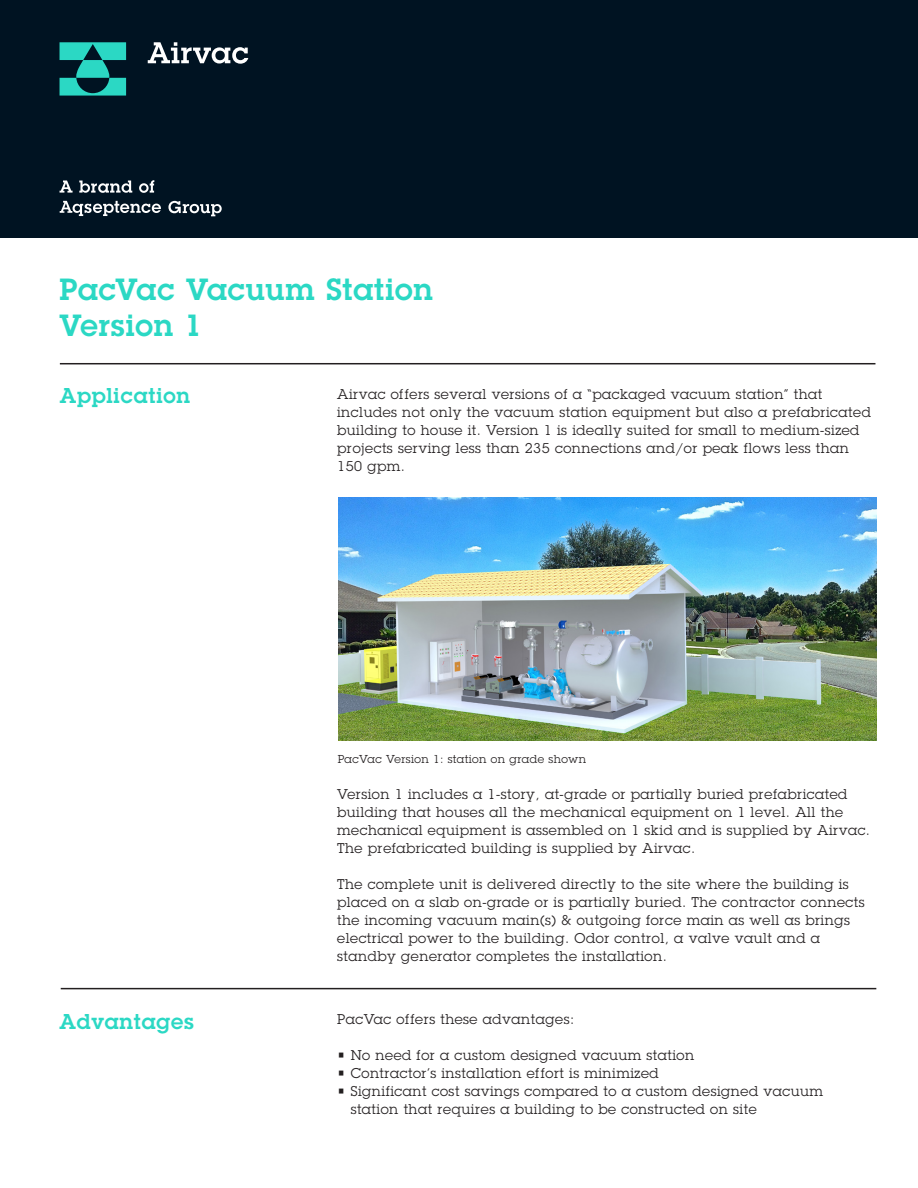
<style>
.page{position:relative;width:918px;height:1188px;background:#fff}
.page>*{position:absolute;margin:0;border:0;box-sizing:border-box;transform-origin:0 0}
.t1{font:600 30px/36px "Lubalin Graph Std";letter-spacing:.025em;color:#2bd8c4}
.t2{font:600 21px "Lubalin Graph Std";letter-spacing:.04em;color:#2bd8c4}
.t3{font:13.8px/18px "Lubalin Graph Std";letter-spacing:.04em;color:#231f20}
.t4{font:11.25px "Lubalin Graph Std";letter-spacing:.04em;color:#231f20}
</style>
<div class="page">
<div style="left:0;top:0;width:918px;height:238px;background:#001322"></div>
<svg style="left:148px;top:42px;width:100px;height:22px"></svg>
<svg style="left:60px;top:42px;width:66px;height:54px"></svg>
<svg style="left:60px;top:181px;width:13px;height:12px"></svg>
<svg style="left:79px;top:181px;width:53px;height:12px"></svg>
<svg style="left:139px;top:180px;width:15px;height:13px"></svg>
<svg style="left:60px;top:201px;width:101px;height:15px"></svg>
<svg style="left:168px;top:201px;width:54px;height:15px"></svg>
<hr style="left:60px;top:363px;width:815px;height:1px;background:#231f20">
<img style="left:338px;top:497px;width:538px;height:243px">
<hr style="left:61px;top:988px;width:815px;height:1px;background:#231f20">
<h1 class="t1" style="left:60px;top:271px;width:375px">PacVac Vacuum Station<br>Version 1</h1>
<h2 class="t2" style="left:60px;top:382px;width:132px">Application</h2>
<h2 class="t2" style="left:60px;top:1007px;width:136px">Advantages</h2>
<p class="t3" style="left:337px;top:385px;width:535px">Airvac offers several versions of a “packaged vacuum station” that includes not only the vacuum station equipment but also a prefabricated building to house it. Version 1 is ideally suited for small to medium-sized projects serving less than 235 connections and/or peak flows less than 150 gpm.</p>
<p class="t4" style="left:338px;top:752px;width:250px">PacVac Version 1: station on grade shown</p>
<p class="t3" style="left:337px;top:785px;width:534px">Version 1 includes a 1-story, at-grade or partially buried prefabricated building that houses all the mechanical equipment on 1 level. All the mechanical equipment is assembled on 1 skid and is supplied by Airvac.<br>The prefabricated building is supplied by Airvac.</p>
<p class="t3" style="left:337px;top:875px;width:529px">The complete unit is delivered directly to the site where the building is placed on a slab on-grade or is partially buried. The contractor connects the incoming vacuum main(s) &amp; outgoing force main as well as brings electrical power to the building. Odor control, a valve vault and a standby generator completes the installation.</p>
<p class="t3" style="left:337px;top:1010px;width:239px">PacVac offers these advantages:</p>
<p class="t3" style="left:337px;top:1046px;width:359px">• No need for a custom designed vacuum station</p>
<p class="t3" style="left:337px;top:1064px;width:323px">• Contractor’s installation effort is minimized</p>
<p class="t3" style="left:351px;top:1082px;width:474px;text-indent:-14px">• Significant cost savings compared to a custom designed vacuum station that requires a building to be constructed on site</p>
</div>
